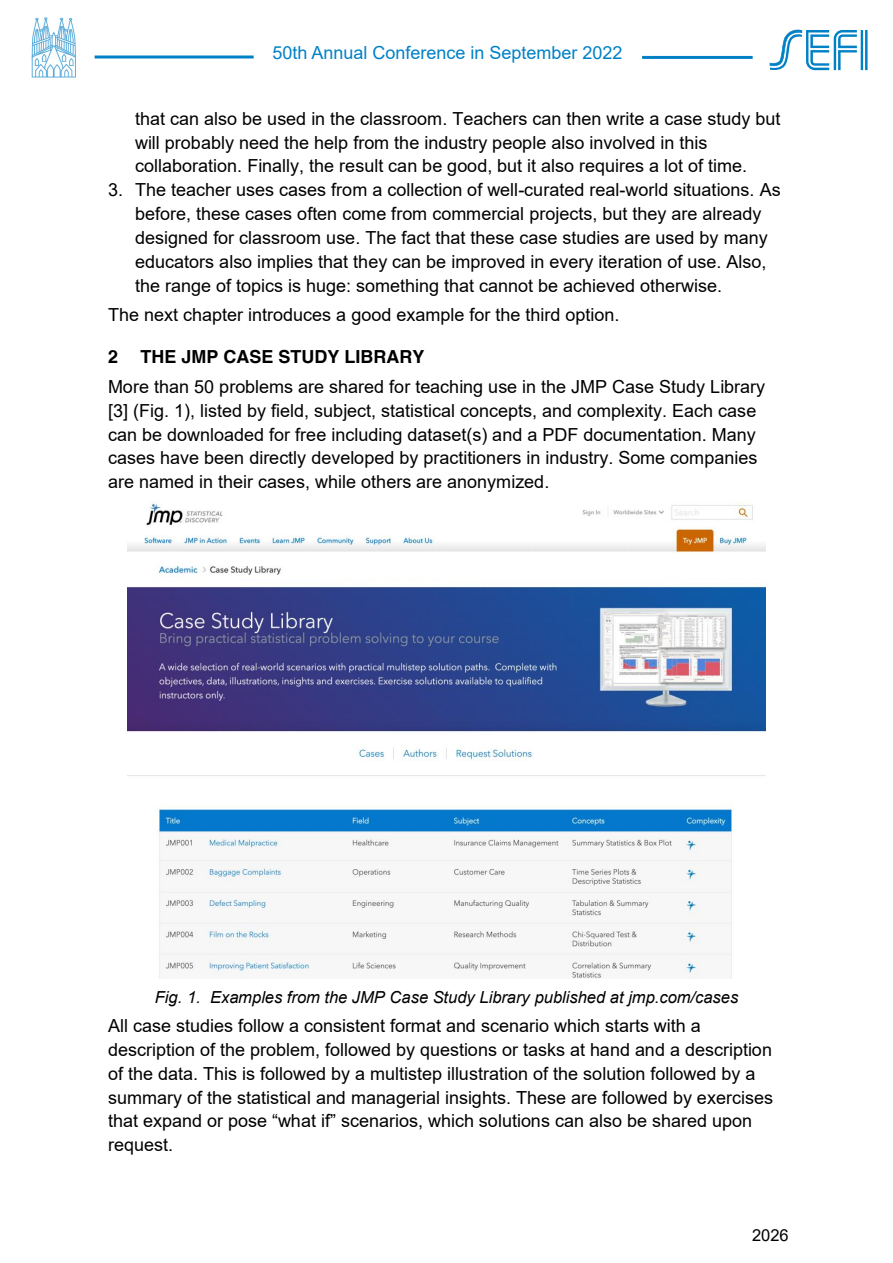
<style>
.page{position:relative;width:893px;height:1263px;background:#fff}
.page>*{position:absolute;margin:0;border:0;box-sizing:border-box;transform-origin:0 0}
.t1{font:18px/23.9px "Arial";color:#000}
.t2{font:18px "Arial";color:#0081c6}
.t3{font:700 18px "Helvetica";color:#000}
.t4{font:italic 16.5px "Arial";color:#000}
.t5{font:16.5px "Arial";color:#000}
</style>
<div class="page">
<svg style="left:770px;top:30px;width:97px;height:41px"></svg>
<hr style="left:642px;top:56px;width:111px;height:3px;background:#0081c6">
<hr style="left:95px;top:56px;width:159px;height:2px;background:#0081c6">
<img style="left:31px;top:17px;width:45px;height:61px">
<img style="left:128px;top:501px;width:637px;height:477px">
<p class="t2" style="left:272px;top:41px;width:352px">50th Annual Conference in September 2022</p>
<p class="t1" style="left:135px;top:107px;width:647px">that can also be used in the classroom. Teachers can then write a case study but will probably need the help from the industry people also involved in this collaboration. Finally, the result can be good, but it also requires a lot of time.</p>
<p class="t1" style="left:135px;top:178px;width:647px;text-indent:-27px">3. The teacher uses cases from a collection of well-curated real-world situations. As before, these cases often come from commercial projects, but they are already designed for classroom use. The fact that these case studies are used by many educators also implies that they can be improved in every iteration of use. Also, the range of topics is huge: something that cannot be achieved otherwise.</p>
<p class="t1" style="left:108px;top:303px;width:513px">The next chapter introduces a good example for the third option.</p>
<p class="t3" style="left:108px;top:346px;width:318px">2 THE JMP CASE STUDY LIBRARY</p>
<p class="t1" style="left:108px;top:374px;width:659px">More than 50 problems are shared for teaching use in the JMP Case Study Library [3] (Fig. 1), listed by field, subject, statistical concepts, and complexity. Each case can be downloaded for free including dataset(s) and a PDF documentation. Many cases have been directly developed by practitioners in industry. Some companies are named in their cases, while others are anonymized.</p>
<p class="t4" style="left:155px;top:987px;width:585px">Fig. 1. Examples from the JMP Case Study Library published at jmp.com/cases</p>
<p class="t1" style="left:108px;top:1014px;width:666px">All case studies follow a consistent format and scenario which starts with a description of the problem, followed by questions or tasks at hand and a description of the data. This is followed by a multistep illustration of the solution followed by a summary of the statistical and managerial insights. These are followed by exercises that expand or pose “what if” scenarios, which solutions can also be shared upon request.</p>
<p class="t5" style="left:752px;top:1223px;width:38px">2026</p>
</div>
